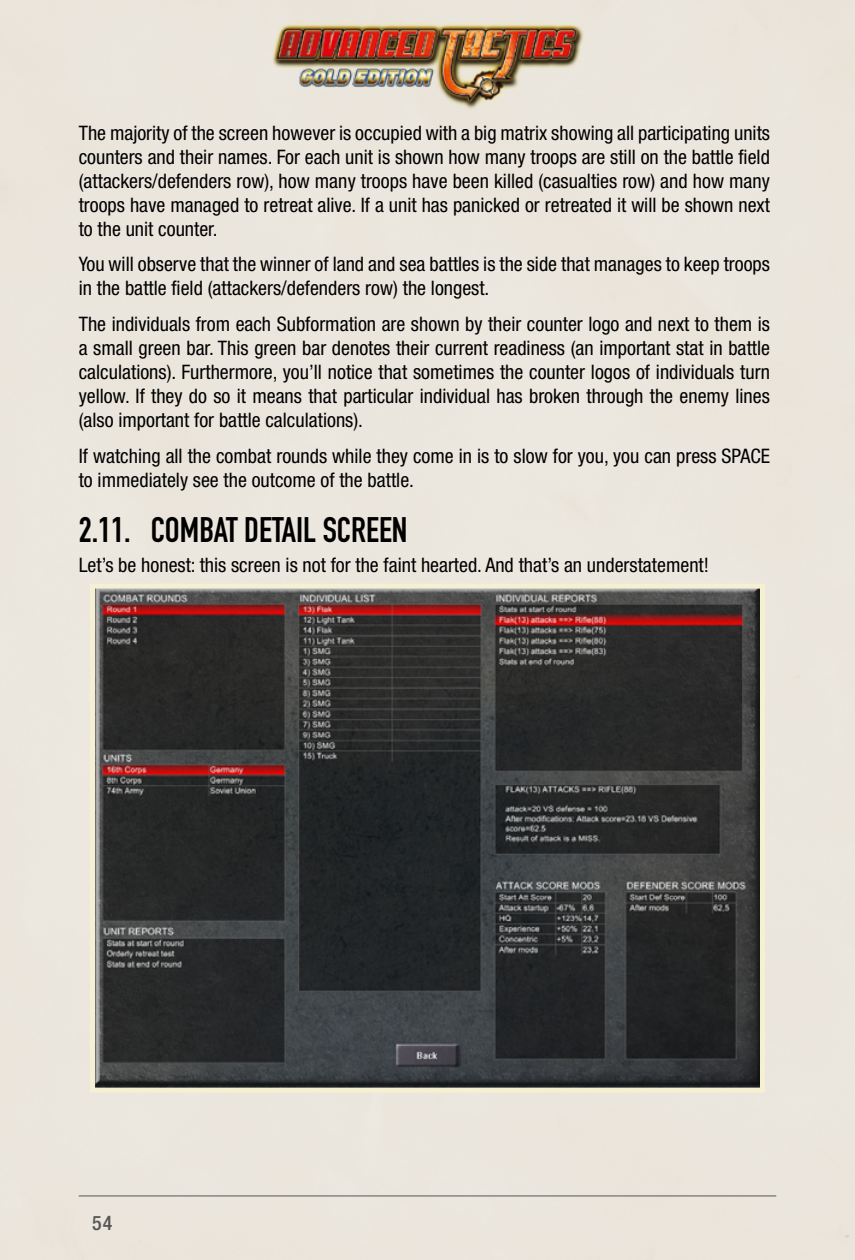
<style>
.page{position:relative;width:855px;height:1260px;background:#fff}
.page>*{position:absolute;margin:0;border:0;box-sizing:border-box;transform-origin:0 0}
.Heading_2{font:35px "DIN Engschrift Std";color:#000}
.t1{font:condensed 20px/24px "Helvetica Neue";color:#000;text-align:justify}
.t2{font:500 condensed 20px "Helvetica Neue";color:#565656}
</style>
<div class="page">
<img style="left:269px;top:20px;width:317px;height:91px">
<hr style="left:79px;top:1196px;width:697px;height:1px;background:#565656">
<svg style="left:88px;top:581px;width:680px;height:514px;background:#3f3d3c"></svg>
<p class="t1" style="left:79px;top:120px;width:693px">The majority of the screen however is occupied with a big matrix showing all participating units counters and their names. For each unit is shown how many troops are still on the battle field (attackers/defenders row), how many troops have been killed (casualties row) and how many troops have managed to retreat alive. If a unit has panicked or retreated it will be shown next to the unit counter.</p>
<p class="t1" style="left:79px;top:252px;width:693px">You will observe that the winner of land and sea battles is the side that manages to keep troops in the battle field (attackers/defenders row) the longest.</p>
<p class="t1" style="left:79px;top:312px;width:693px">The individuals from each Subformation are shown by their counter logo and next to them is a small green bar. This green bar denotes their current readiness (an important stat in battle calculations). Furthermore, you’ll notice that sometimes the counter logos of individuals turn yellow. If they do so it means that particular individual has broken through the enemy lines (also important for battle calculations).</p>
<p class="t1" style="left:79px;top:443px;width:693px">If watching all the combat rounds while they come in is to slow for you, you can press SPACE to immediately see the outcome of the battle.</p>
<p class="Heading_2" style="left:79px;top:510px;width:330px">2.11. COMBAT DETAIL SCREEN</p>
<p class="t1" style="left:79px;top:553px;width:632px">Let’s be honest: this screen is not for the faint hearted. And that’s an understatement!</p>
<p class="t2" style="left:92px;top:1211px;width:22px">54</p>
</div>
